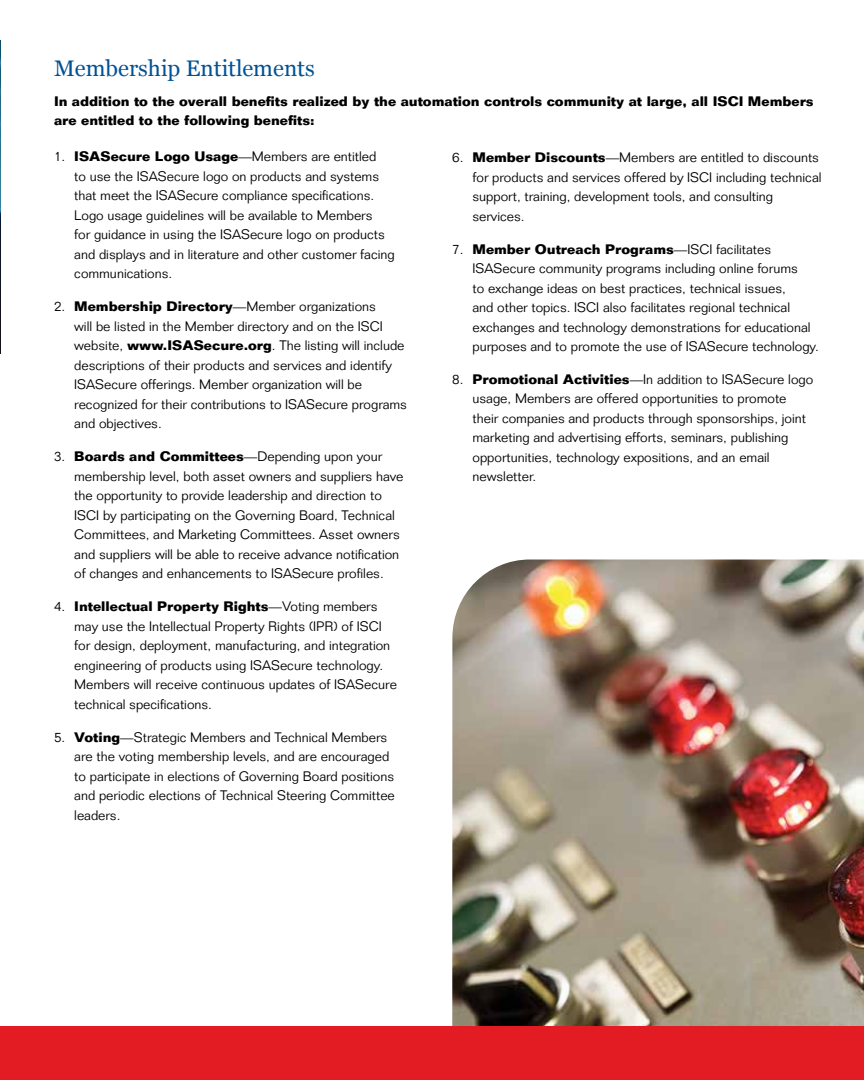
<style>
.page{position:relative;width:864px;height:1080px;background:#fff}
.page>*{position:absolute;margin:0;border:0;box-sizing:border-box;transform-origin:0 0}
.t1{font:22.5px "Georgia";color:#005295}
.t2{font:300 13.5px/19.5px "Folio";color:#000}
.t3{font:700 13.5px/19.5px "Folio";color:#000}
.s1{font-weight:700}
</style>
<div class="page">
<img style="left:452px;top:560px;width:412px;height:467px">
<div style="left:0;top:1027px;width:864px;height:53px;background:#e31b23"></div>
<img style="left:0;top:40px;width:1px;height:314px">
<h1 class="t1" style="left:54px;top:54px;width:262px">Membership Entitlements</h1>
<p class="t3" style="left:54px;top:91px;width:761px">In addition to the overall benefits realized by the automation controls community at large, all ISCI Members are entitled to the following benefits:</p>
<p class="t2" style="left:74px;top:147px;width:322px;text-indent:-20px">1. <span class="s1">ISASecure Logo Usage</span>—Members are entitled<br>to use the ISASecure logo on products and systems that meet the ISASecure compliance specifications.<br>Logo usage guidelines will be available to Members<br>for guidance in using the ISASecure logo on products and displays and in literature and other customer facing communications.</p>
<p class="t2" style="left:74px;top:297px;width:334px;text-indent:-20px">2. <span class="s1">Membership Directory</span>—Member organizations<br>will be listed in the Member directory and on the ISCI website, <span class="s1">www.ISASecure.org</span>. The listing will include descriptions of their products and services and identify ISASecure offerings. Member organization will be recognized for their contributions to ISASecure programs and objectives.</p>
<p class="t2" style="left:74px;top:447px;width:331px;text-indent:-20px">3. <span class="s1">Boards and Committees</span>—Depending upon your membership level, both asset owners and suppliers have the opportunity to provide leadership and direction to ISCI by participating on the Governing Board, Technical Committees, and Marketing Committees. Asset owners and suppliers will be able to receive advance notification of changes and enhancements to ISASecure profiles.</p>
<p class="t2" style="left:74px;top:597px;width:324px;text-indent:-20px">4. <span class="s1">Intellectual Property Rights</span>—Voting members may use the Intellectual Property Rights (IPR) of ISCI for design, deployment, manufacturing, and integration engineering of products using ISASecure technology.<br>Members will receive continuous updates of ISASecure technical specifications.</p>
<p class="t2" style="left:74px;top:727px;width:322px;text-indent:-20px">5. <span class="s1">Voting</span>—Strategic Members and Technical Members are the voting membership levels, and are encouraged to participate in elections of Governing Board positions and periodic elections of Technical Steering Committee leaders.</p>
<p class="t2" style="left:472px;top:148px;width:351px;text-indent:-20px">6. <span class="s1">Member Discounts</span>—Members are entitled to discounts for products and services offered by ISCI including technical support, training, development tools, and consulting services.</p>
<p class="t2" style="left:472px;top:239px;width:348px;text-indent:-20px">7. <span class="s1">Member Outreach Programs</span>—ISCI facilitates ISASecure community programs including online forums<br>to exchange ideas on best practices, technical issues,<br>and other topics. ISCI also facilitates regional technical exchanges and technology demonstrations for educational purposes and to promote the use of ISASecure technology.</p>
<p class="t2" style="left:472px;top:370px;width:342px;text-indent:-20px">8. <span class="s1">Promotional Activities</span>—In addition to ISASecure logo usage, Members are offered opportunities to promote their companies and products through sponsorships, joint marketing and advertising efforts, seminars, publishing opportunities, technology expositions, and an email newsletter.</p>
</div>
